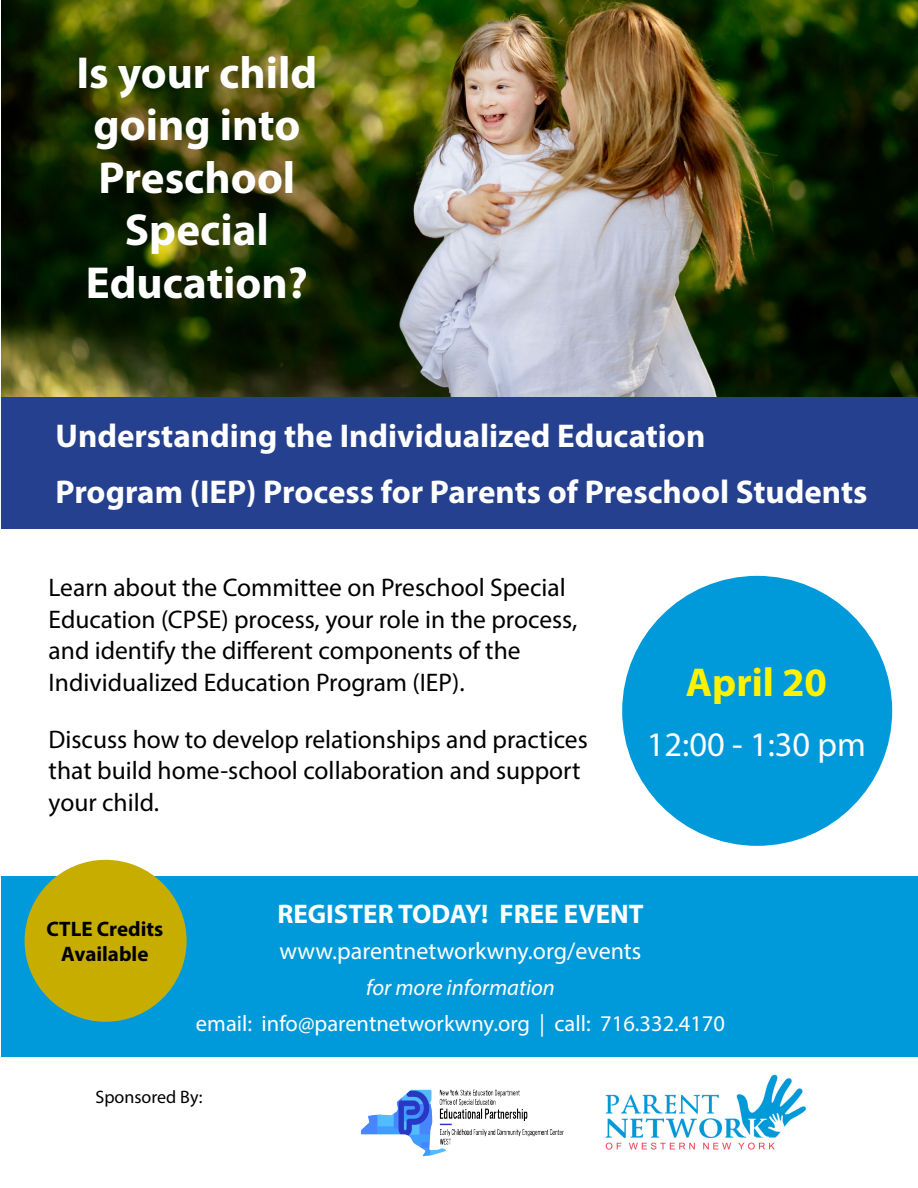
<style>
.page{position:relative;width:918px;height:1188px;background:#fff}
.page>*{position:absolute;margin:0;border:0;box-sizing:border-box;transform-origin:0 0}
.t1{font:700 45px/52.5px "Myriad Pro";color:#fff;text-align:center}
.t2{font:700 40.5px "Myriad Pro";color:#fff200}
.t3{font:34.5px "Myriad Pro";color:#fff}
.t4{font:700 33px/55.5px "Myriad Pro";color:#fff}
.t5{font:700 27px "Myriad Pro";color:#fff}
.t6{font:25.5px/31.5px "Myriad Pro";color:#000}
.t7{font:24px "Myriad Pro";color:#fff}
.t8{font:22.5px "Myriad Pro";color:#fff}
.t9{font:italic 22.5px "Myriad Pro";color:#fff}
.t10{font:700 21px/25.2px "Myriad Pro";color:#000;text-align:center}
.t11{font:18px "Myriad Pro";color:#000}
</style>
<div class="page">
<img style="left:2px;top:0;width:916px;height:397px">
<div style="left:2px;top:397px;width:916px;height:132px;background:#25408f"></div>
<div style="left:622px;top:576px;width:270px;height:270px;background:#009ada;border-radius:50%"></div>
<img style="left:605px;top:1074px;width:201px;height:76px">
<div style="left:2px;top:877px;width:916px;height:180px;background:#009ada"></div>
<img style="left:361px;top:1089px;width:203px;height:68px">
<div style="left:25px;top:860px;width:162px;height:162px;background:#c6ad00;border-radius:50%"></div>
<h1 class="t1" style="left:77px;top:45px;width:242px">Is your child going into<br>Preschool<br>Special<br>Education?</h1>
<p class="t4" style="left:56px;top:407px;width:814px">Understanding the Individualized Education<br>Program (IEP) Process for Parents of Preschool Students</p>
<p class="t6" style="left:49px;top:572px;width:530px">Learn about the Committee on Preschool Special Education (CPSE) process, your role in the process, and identify the different components of the Individualized Education Program (IEP).</p>
<p class="t6" style="left:49px;top:723px;width:541px">Discuss how to develop relationships and practices that build home-school collaboration and support your child.</p>
<h2 class="t2" style="left:686px;top:656px;width:143px">April 20</h2>
<h3 class="t3" style="left:647px;top:723px;width:221px">12:00 - 1:30 pm</h3>
<p class="t10" style="left:46px;top:916px;width:118px">CTLE Credits<br>Available</p>
<p class="t5" style="left:277px;top:896px;width:368px">REGISTER TODAY! FREE EVENT</p>
<p class="t7" style="left:280px;top:936px;width:363px">www.parentnetworkwny.org/events</p>
<p class="t9" style="left:366px;top:973px;width:190px">for more information</p>
<p class="t8" style="left:196px;top:1009px;width:531px">email: info@parentnetworkwny.org | call: 716.332.4170</p>
<p class="t11" style="left:96px;top:1086px;width:109px">Sponsored By:</p>
</div>
